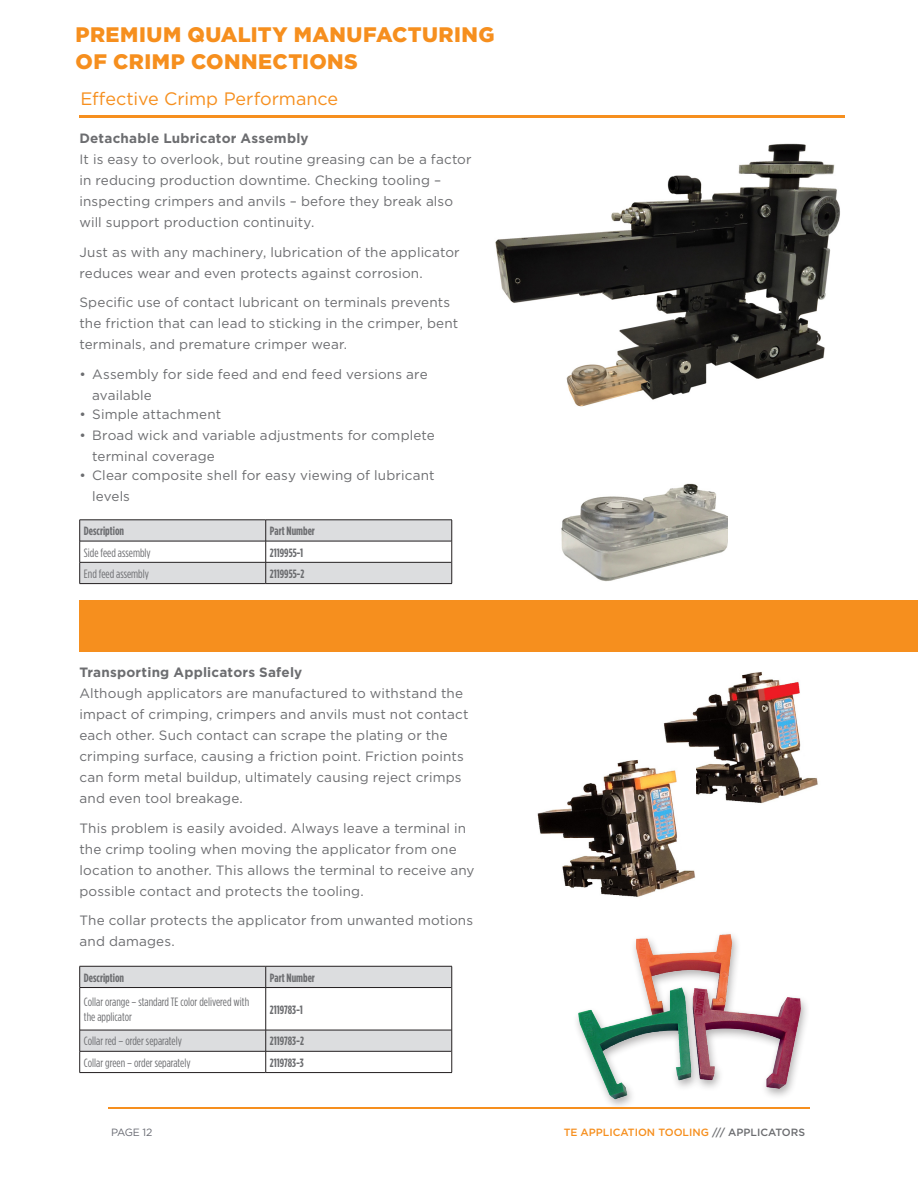
<style>
.page{position:relative;width:918px;height:1188px;background:#fff}
.page>*{position:absolute;margin:0;border:0;box-sizing:border-box;transform-origin:0 0}
.t1{font:900 21px/27px "Gotham";letter-spacing:.02em;color:#f68f1e}
.t2{font:18px "Gotham";letter-spacing:-.005em;color:#f68f1e}
.t3{font:13.5px/21px "Gotham";letter-spacing:.01em;color:#6c6d70}
.t4{font:700 13.5px "Gotham";letter-spacing:.015em;color:#6c6d70}
.t5{font:12px/14.4px "Gotham Condensed";color:#6c6d70}
.t6{font:700 12px "Gotham Condensed";color:#6c6d70}
.t7{font:500 10.5px "Gotham";color:#f68f1e}
.t8{font:10.5px "Gotham";letter-spacing:-.04em;color:#696b73}
.s1{color:#6c6d70}
</style>
<div class="page">
<img style="left:663px;top:672px;width:155px;height:132px">
<hr style="left:79px;top:116px;width:766px;height:2px;background:#f68f1e">
<svg style="left:79px;top:520px;width:374px;height:64px"></svg>
<hr style="left:79px;top:583px;width:187px;height:1px;background:#231f20">
<hr style="left:266px;top:583px;width:186px;height:1px;background:#231f20">
<img style="left:537px;top:753px;width:159px;height:144px">
<img style="left:577px;top:934px;width:230px;height:172px">
<svg style="left:79px;top:966px;width:374px;height:107px"></svg>
<hr style="left:79px;top:1072px;width:187px;height:1px;background:#231f20">
<hr style="left:266px;top:1072px;width:186px;height:1px;background:#231f20">
<div style="left:79px;top:600px;width:839px;height:51px;background:#f68f1e"></div>
<hr style="left:108px;top:1107px;width:702px;height:1px;background:#f68f1e">
<img style="left:495px;top:143px;width:345px;height:264px">
<img style="left:561px;top:483px;width:167px;height:99px">
<h1 class="t1" style="left:76px;top:21px;width:420px">PREMIUM QUALITY MANUFACTURING<br>OF CRIMP CONNECTIONS</h1>
<h2 class="t2" style="left:81px;top:87px;width:259px">Effective Crimp Performance</h2>
<p class="t4" style="left:79px;top:130px;width:231px">Detachable Lubricator Assembly</p>
<p class="t3" style="left:79px;top:149px;width:394px">It is easy to overlook, but routine greasing can be a factor in reducing production downtime. Checking tooling – inspecting crimpers and anvils – before they break also will support production continuity.</p>
<p class="t3" style="left:79px;top:241px;width:382px">Just as with any machinery, lubrication of the applicator reduces wear and even protects against corrosion.</p>
<p class="t3" style="left:79px;top:292px;width:380px">Specific use of contact lubricant on terminals prevents the friction that can lead to sticking in the crimper, bent terminals, and premature crimper wear.</p>
<p class="t3" style="left:92px;top:363px;width:337px;text-indent:-13px">• Assembly for side feed and end feed versions are available</p>
<p class="t3" style="left:79px;top:403px;width:143px">• Simple attachment</p>
<p class="t3" style="left:92px;top:424px;width:344px;text-indent:-13px">• Broad wick and variable adjustments for complete terminal coverage</p>
<p class="t3" style="left:92px;top:464px;width:344px;text-indent:-13px">• Clear composite shell for easy viewing of lubricant levels</p>
<p class="t6" style="left:84px;top:524px;width:42px">Description</p>
<p class="t6" style="left:270px;top:524px;width:46px">Part Number</p>
<p class="t5" style="left:84px;top:545px;width:68px">Side feed assembly</p>
<p class="t6" style="left:270px;top:545px;width:35px">2119955-1</p>
<p class="t5" style="left:84px;top:566px;width:67px">End feed assembly</p>
<p class="t6" style="left:270px;top:567px;width:36px">2119955-2</p>
<p class="t4" style="left:79px;top:663px;width:224px">Transporting Applicators Safely</p>
<p class="t3" style="left:79px;top:683px;width:391px">Although applicators are manufactured to withstand the impact of crimping, crimpers and anvils must not contact each other. Such contact can scrape the plating or the crimping surface, causing a friction point. Friction points can form metal buildup, ultimately causing reject crimps and even tool breakage.</p>
<p class="t3" style="left:79px;top:817px;width:397px">This problem is easily avoided. Always leave a terminal in the crimp tooling when moving the applicator from one location to another. This allows the terminal to receive any possible contact and protects the tooling.</p>
<p class="t3" style="left:79px;top:910px;width:395px">The collar protects the applicator from unwanted motions and damages.</p>
<p class="t6" style="left:84px;top:970px;width:42px">Description</p>
<p class="t6" style="left:270px;top:970px;width:46px">Part Number</p>
<p class="t5" style="left:84px;top:995px;width:167px">Collar orange – standard TE color delivered with the applicator</p>
<p class="t6" style="left:270px;top:1002px;width:34px">2119783-1</p>
<p class="t5" style="left:84px;top:1034px;width:100px">Collar red – order separately</p>
<p class="t6" style="left:270px;top:1034px;width:35px">2119783-2</p>
<p class="t5" style="left:84px;top:1055px;width:108px">Collar green – order separately</p>
<p class="t6" style="left:270px;top:1055px;width:35px">2119783-3</p>
<p class="t8" style="left:111px;top:1125px;width:43px">PAGE 12</p>
<p class="t7" style="left:564px;top:1125px;width:243px">TE APPLICATION TOOLING <span class="s1">/// APPLICATORS</span></p>
</div>
